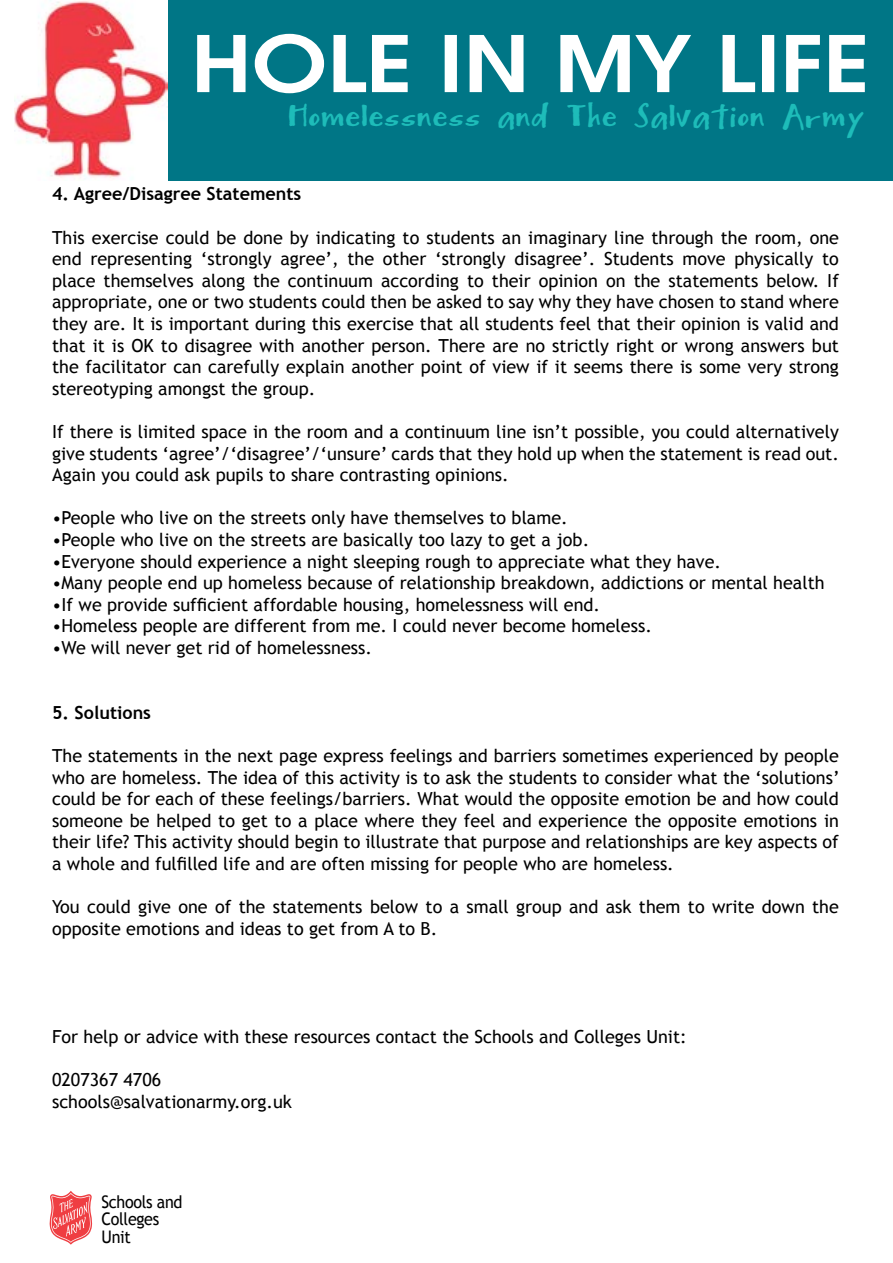
<style>
.page{position:relative;width:893px;height:1263px;background:#fff}
.page>*{position:absolute;margin:0;border:0;box-sizing:border-box;transform-origin:0 0}
.t1{font:600 77.25px "Avant Garde";color:#fff;scale:1.16 1}
.t2{font:31.35px "Mightyto Save";color:#1ebcb9;scale:1.16 1}
.t3{font:18px/21.6px "Trebuchet MS";color:#000;text-align:justify}
.t4{font:700 18px "Trebuchet MS";color:#000}
.t5{font:17.25px/17.2px "Trebuchet MS";letter-spacing:-.02em;color:#000;scale:.93 1}
</style>
<div class="page">
<div style="left:168px;top:0;width:725px;height:181px;background:#007686"></div>
<img style="left:15px;top:0;width:153px;height:178px">
<svg style="left:49px;top:1191px;width:43px;height:54px"></svg>
<h1 class="t1" style="left:191px;top:12px;width:587px">HOLE IN MY LIFE</h1>
<h2 class="t2" style="left:288px;top:101px;width:499px">Homelessness and The Salvation Army</h2>
<p class="t4" style="left:52px;top:183px;width:251px">4. Agree/Disagree Statements</p>
<p class="t3" style="left:52px;top:227px;width:788px">This exercise could be done by indicating to students an imaginary line through the room, one end representing ‘strongly agree’, the other ‘strongly disagree’. Students move physically to place themselves along the continuum according to their opinion on the statements below. If appropriate, one or two students could then be asked to say why they have chosen to stand where they are. It is important during this exercise that all students feel that their opinion is valid and that it is OK to disagree with another person. There are no strictly right or wrong answers but the facilitator can carefully explain another point of view if it seems there is some very strong stereotyping amongst the group.</p>
<p class="t3" style="left:52px;top:421px;width:788px">If there is limited space in the room and a continuum line isn’t possible, you could alternatively give students ‘agree’/‘disagree’/‘unsure’ cards that they hold up when the statement is read out.<br>Again you could ask pupils to share contrasting opinions.</p>
<p class="t3" style="left:52px;top:507px;width:517px">•People who live on the streets only have themselves to blame.</p>
<p class="t3" style="left:52px;top:529px;width:539px">•People who live on the streets are basically too lazy to get a job.</p>
<p class="t3" style="left:52px;top:551px;width:671px">•Everyone should experience a night sleeping rough to appreciate what they have.</p>
<p class="t3" style="left:52px;top:572px;width:774px">•Many people end up homeless because of relationship breakdown, addictions or mental health</p>
<p class="t3" style="left:52px;top:594px;width:549px">•If we provide sufficient affordable housing, homelessness will end.</p>
<p class="t3" style="left:52px;top:615px;width:601px">•Homeless people are different from me. I could never become homeless.</p>
<p class="t3" style="left:52px;top:637px;width:321px">•We will never get rid of homelessness.</p>
<p class="t4" style="left:52px;top:701px;width:100px">5. Solutions</p>
<p class="t3" style="left:52px;top:745px;width:789px">The statements in the next page express feelings and barriers sometimes experienced by people who are homeless. The idea of this activity is to ask the students to consider what the ‘solutions’ could be for each of these feelings/barriers. What would the opposite emotion be and how could someone be helped to get to a place where they feel and experience the opposite emotions in their life? This activity should begin to illustrate that purpose and relationships are key aspects of a whole and fulfilled life and are often missing for people who are homeless.</p>
<p class="t3" style="left:52px;top:896px;width:788px">You could give one of the statements below to a small group and ask them to write down the opposite emotions and ideas to get from A to B.</p>
<p class="t3" style="left:52px;top:1026px;width:636px">For help or advice with these resources contact the Schools and Colleges Unit:</p>
<p class="t3" style="left:52px;top:1069px;width:241px">0207367 4706 schools@salvationarmy.org.uk</p>
<p class="t5" style="left:102px;top:1193px;width:89px">Schools and<br>Colleges<br>Unit</p>
</div>
